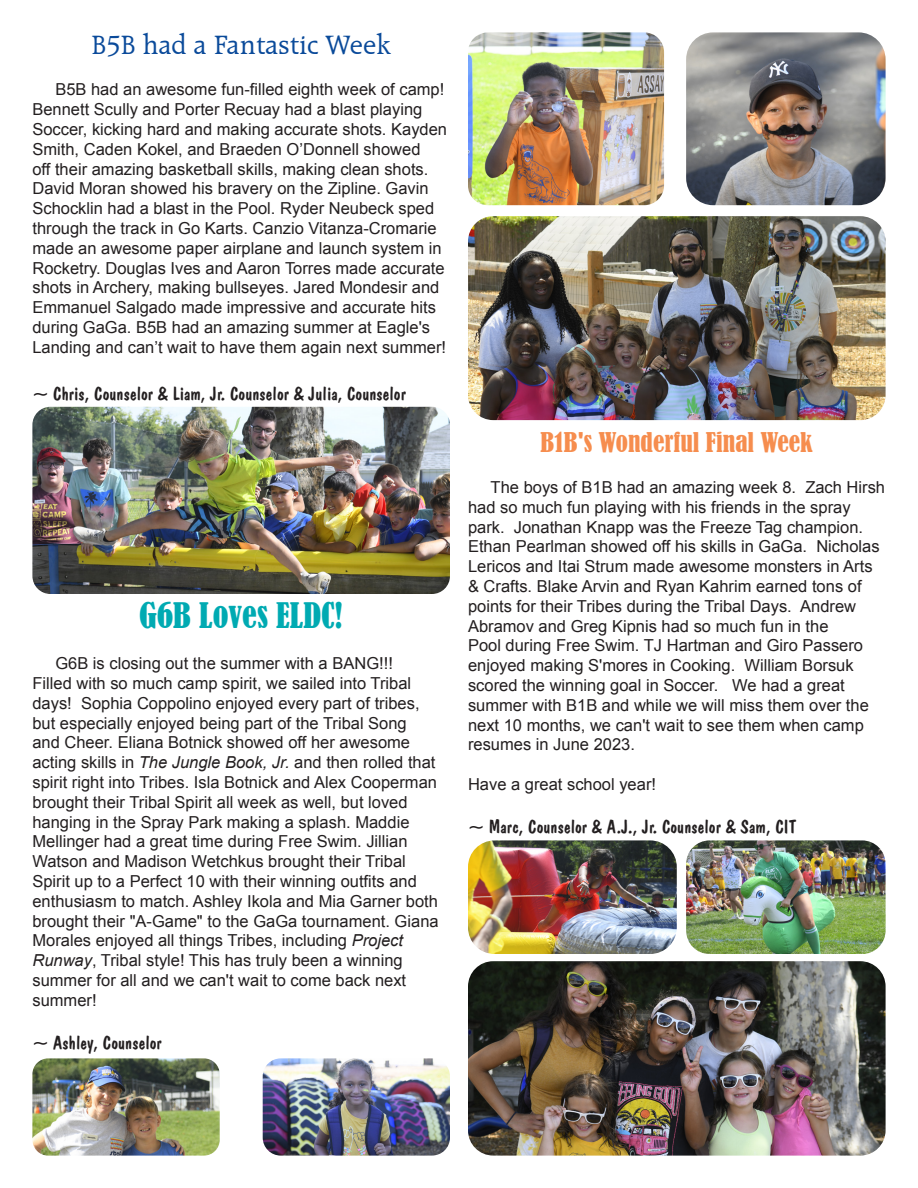
<style>
.page{position:relative;width:918px;height:1188px;background:#fff}
.page>*{position:absolute;margin:0;border:0;box-sizing:border-box;transform-origin:0 0}
.t1{font:condensed 33px "Bernard";color:#00aab2}
.t2{font:28.5px "Raleigh BT";color:#0a4a9a}
.t3{font:condensed 25.5px "Bernard";color:#f68d4e}
.t4{font:19.5px "Dom Casual BT";color:#231f20}
.t5{font:16.5px/19.8px "Arial";color:#231f20}
.s1{font-style:italic}
</style>
<div class="page">
<img style="left:468px;top:32px;width:196px;height:173px">
<img style="left:468px;top:216px;width:417px;height:204px">
<img style="left:686px;top:32px;width:199px;height:173px">
<img style="left:32px;top:407px;width:418px;height:187px">
<img style="left:32px;top:1058px;width:188px;height:98px">
<img style="left:263px;top:1058px;width:187px;height:98px">
<img style="left:468px;top:840px;width:208px;height:114px">
<img style="left:468px;top:961px;width:417px;height:195px">
<img style="left:686px;top:840px;width:199px;height:114px">
<p class="t2" style="left:91px;top:28px;width:301px">B5B had a Fantastic Week</p>
<p class="t5" style="left:32px;top:80px;width:416px;text-indent:23px">B5B had an awesome fun-filled eighth week of camp!<br>Bennett Scully and Porter Recuay had a blast playing Soccer, kicking hard and making accurate shots. Kayden Smith, Caden Kokel, and Braeden O’Donnell showed<br>off their amazing basketball skills, making clean shots.<br>David Moran showed his bravery on the Zipline. Gavin Schocklin had a blast in the Pool. Ryder Neubeck sped through the track in Go Karts. Canzio Vitanza-Cromarie made an awesome paper airplane and launch system in Rocketry. Douglas Ives and Aaron Torres made accurate shots in Archery, making bullseyes. Jared Mondesir and Emmanuel Salgado made impressive and accurate hits during GaGa. B5B had an amazing summer at Eagle's Landing and can’t wait to have them again next summer!</p>
<p class="t4" style="left:32px;top:381px;width:375px">~ Chris, Counselor &amp; Liam, Jr. Counselor &amp; Julia, Counselor</p>
<p class="t1" style="left:139px;top:596px;width:205px">G6B Loves ELDC!</p>
<p class="t5" style="left:32px;top:654px;width:408px;text-indent:23px">G6B is closing out the summer with a BANG!!!<br>Filled with so much camp spirit, we sailed into Tribal days! Sophia Coppolino enjoyed every part of tribes, but especially enjoyed being part of the Tribal Song<br>and Cheer. Eliana Botnick showed off her awesome acting skills in <span class="s1">The Jungle Book, Jr.</span> and then rolled that spirit right into Tribes. Isla Botnick and Alex Cooperman brought their Tribal Spirit all week as well, but loved hanging in the Spray Park making a splash. Maddie Mellinger had a great time during Free Swim. Jillian Watson and Madison Wetchkus brought their Tribal Spirit up to a Perfect 10 with their winning outfits and enthusiasm to match. Ashley Ikola and Mia Garner both brought their "A-Game" to the GaGa tournament. Giana Morales enjoyed all things Tribes, including <span class="s1">Project Runway</span>, Tribal style! This has truly been a winning summer for all and we can't wait to come back next summer!</p>
<p class="t4" style="left:32px;top:1031px;width:131px">~ Ashley, Counselor</p>
<p class="t3" style="left:540px;top:427px;width:274px">B1B's Wonderful Final Week</p>
<p class="t5" style="left:468px;top:478px;width:418px;text-indent:23px">The boys of B1B had an amazing week 8. Zach Hirsh had so much fun playing with his friends in the spray park. Jonathan Knapp was the Freeze Tag champion.<br>Ethan Pearlman showed off his skills in GaGa. Nicholas Lericos and Itai Strum made awesome monsters in Arts &amp; Crafts. Blake Arvin and Ryan Kahrim earned tons of points for their Tribes during the Tribal Days. Andrew Abramov and Greg Kipnis had so much fun in the<br>Pool during Free Swim. TJ Hartman and Giro Passero enjoyed making S'mores in Cooking. William Borsuk scored the winning goal in Soccer. We had a great summer with B1B and while we will miss them over the next 10 months, we can't wait to see them when camp resumes in June 2023.</p>
<p class="t5" style="left:468px;top:775px;width:190px">Have a great school year!</p>
<p class="t4" style="left:468px;top:815px;width:330px">~ Marc, Counselor &amp; A.J., Jr. Counselor &amp; Sam, CIT</p>
</div>
